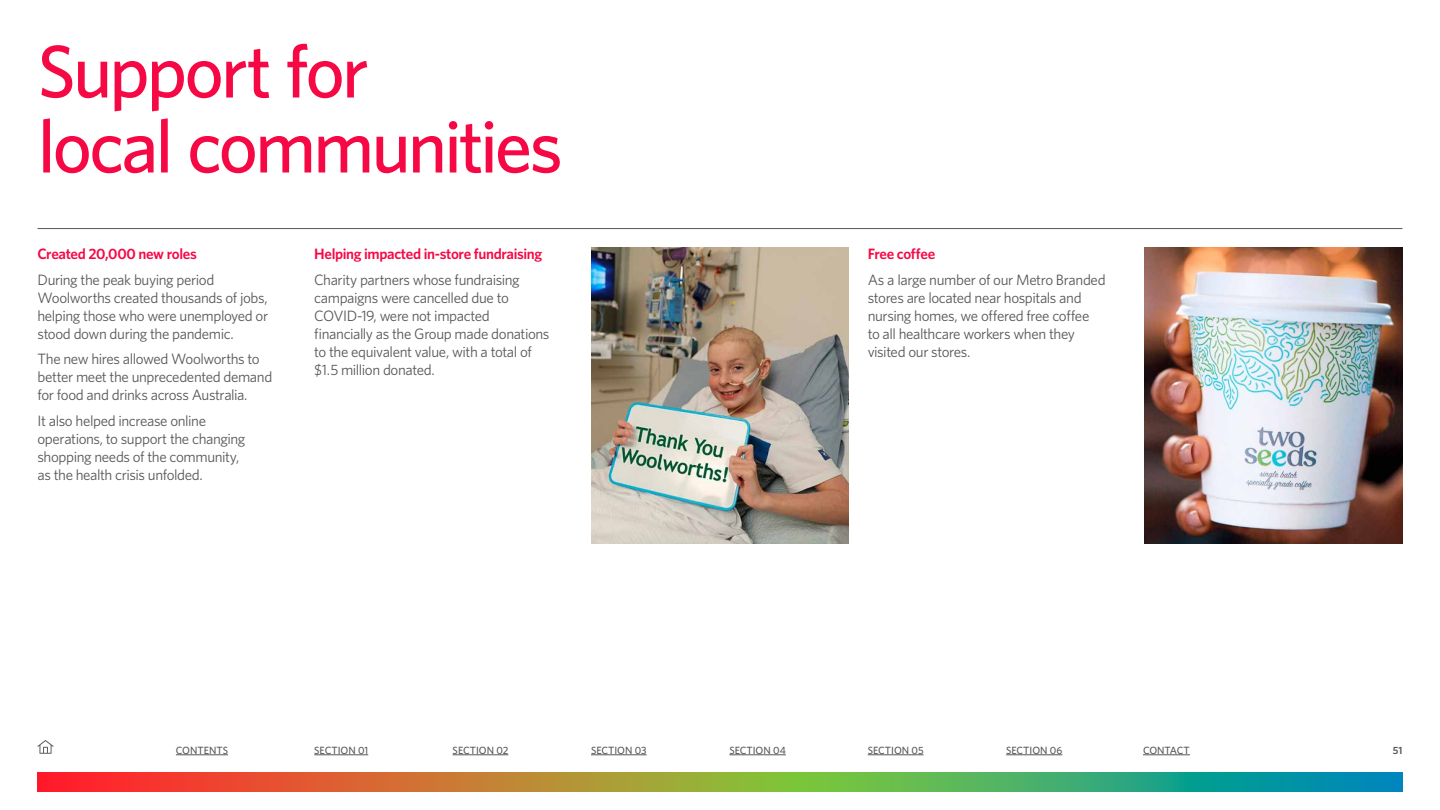
<style>
.page{position:relative;width:1440px;height:810px;background:#fff}
.page>*{position:absolute;margin:0;border:0;box-sizing:border-box;transform-origin:0 0}
.t1{font:500 75px/75px "Whitney";letter-spacing:-.04em;color:#f60845}
.t2{font:15px/18px "Whitney";letter-spacing:-.03em;color:#57575a}
.t3{font:600 15px "Whitney";letter-spacing:-.025em;color:#f60845}
.t4{font:500 10.5px "Whitney";color:#57575a}
.t5{font:600 10.5px "Whitney";color:#57575a}
</style>
<div class="page">
<hr style="left:38px;top:228px;width:1364px;height:1px;background:#57575a">
<svg style="left:38px;top:772px;width:1364px;height:19px;background:#878952"></svg>
<hr style="left:314px;top:755px;width:54px;height:1px;background:#57575a">
<hr style="left:453px;top:755px;width:55px;height:1px;background:#57575a">
<hr style="left:591px;top:755px;width:56px;height:1px;background:#57575a">
<hr style="left:729px;top:755px;width:57px;height:1px;background:#57575a">
<hr style="left:868px;top:755px;width:56px;height:1px;background:#57575a">
<hr style="left:1006px;top:755px;width:56px;height:1px;background:#57575a">
<hr style="left:1143px;top:755px;width:47px;height:1px;background:#57575a">
<svg style="left:37px;top:740px;width:17px;height:14px"></svg>
<hr style="left:176px;top:755px;width:52px;height:1px;background:#57575a">
<img style="left:591px;top:248px;width:258px;height:296px">
<img style="left:1144px;top:248px;width:258px;height:296px">
<h1 class="t1" style="left:38px;top:33px;width:527px">Support for<br>local communities</h1>
<p class="t3" style="left:38px;top:244px;width:161px">Created 20,000 new roles</p>
<p class="t2" style="left:38px;top:270px;width:232px">During the peak buying period Woolworths created thousands of jobs, helping those who were unemployed or stood down during the pandemic.</p>
<p class="t2" style="left:38px;top:350px;width:236px">The new hires allowed Woolworths to better meet the unprecedented demand for food and drinks across Australia.</p>
<p class="t2" style="left:38px;top:411px;width:210px">It also helped increase online operations, to support the changing shopping needs of the community, as the health crisis unfolded.</p>
<p class="t3" style="left:314px;top:244px;width:229px">Helping impacted in-store fundraising</p>
<p class="t2" style="left:314px;top:270px;width:237px">Charity partners whose fundraising campaigns were cancelled due to COVID-19, were not impacted financially as the Group made donations to the equivalent value, with a total of $1.5 million donated.</p>
<p class="t3" style="left:868px;top:244px;width:69px">Free coffee</p>
<p class="t2" style="left:868px;top:270px;width:239px">As a large number of our Metro Branded stores are located near hospitals and nursing homes, we offered free coffee<br>to all healthcare workers when they visited our stores.</p>
<p class="t4" style="left:176px;top:743px;width:54px">CONTENTS</p>
<p class="t4" style="left:314px;top:743px;width:56px">SECTION 01</p>
<p class="t4" style="left:453px;top:743px;width:57px">SECTION 02</p>
<p class="t4" style="left:591px;top:743px;width:57px">SECTION 03</p>
<p class="t4" style="left:729px;top:743px;width:58px">SECTION 04</p>
<p class="t4" style="left:868px;top:743px;width:57px">SECTION 05</p>
<p class="t4" style="left:1006px;top:743px;width:58px">SECTION 06</p>
<p class="t4" style="left:1143px;top:743px;width:48px">CONTACT</p>
<p class="t5" style="left:1393px;top:743px;width:11px">51</p>
</div>
